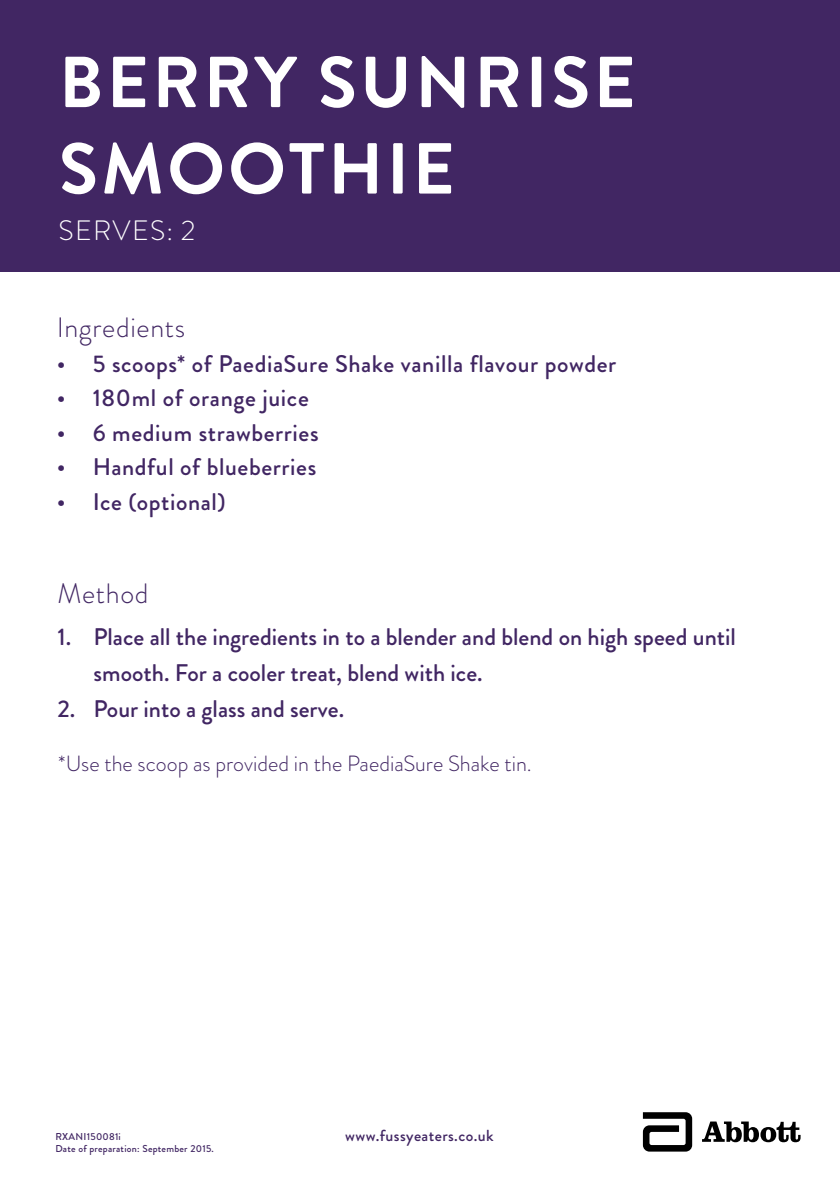
<style>
.page{position:relative;width:840px;height:1191px;background:#fff}
.page>*{position:absolute;margin:0;border:0;box-sizing:border-box;transform-origin:0 0}
.t1{font:700 72px/86.4px "Brandon Grotesque";letter-spacing:.045em;color:#fff}
.t2{font:300 28px "Brandon Grotesque";letter-spacing:.025em;color:#412663}
.t3{font:300 28px "Brandon Grotesque";letter-spacing:.045em;color:#fff}
.t4{font:500 24px/36px "Brandon Grotesque";letter-spacing:.015em;color:#412663}
.t5{font:300 22px "Brandon Grotesque";color:#412663}
.t6{font:500 16px "Brandon Grotesque";letter-spacing:.025em;color:#412663}
.t7{font:500 10px/12px "Brandon Grotesque";letter-spacing:.025em;color:#412663}
</style>
<div class="page">
<svg style="left:642px;top:1112px;width:49px;height:39px"></svg>
<svg style="left:702px;top:1121px;width:98px;height:21px"></svg>
<div style="left:0;top:0;width:839px;height:271px;background:#412663"></div>
<h1 class="t1" style="left:59px;top:40px;width:578px">BERRY SUNRISE<br>SMOOTHIE</h1>
<p class="t3" style="left:58px;top:211px;width:138px">SERVES: 2</p>
<p class="t2" style="left:57px;top:308px;width:130px">Ingredients</p>
<p class="t4" style="left:57px;top:346px;width:560px">• 5 scoops* of PaediaSure Shake vanilla flavour powder</p>
<p class="t4" style="left:57px;top:380px;width:253px">• 180ml of orange juice</p>
<p class="t4" style="left:57px;top:415px;width:263px">• 6 medium strawberries</p>
<p class="t4" style="left:57px;top:449px;width:261px">• Handful of blueberries</p>
<p class="t4" style="left:57px;top:484px;width:170px">• Ice (optional)</p>
<p class="t2" style="left:57px;top:574px;width:92px">Method</p>
<p class="t4" style="left:93px;top:619px;width:643px;text-indent:-36px">1. Place all the ingredients in to a blender and blend on high speed until smooth. For a cooler treat, blend with ice.</p>
<p class="t4" style="left:57px;top:691px;width:288px">2. Pour into a glass and serve.</p>
<p class="t5" style="left:58px;top:748px;width:474px">*Use the scoop as provided in the PaediaSure Shake tin.</p>
<p class="t7" style="left:55px;top:1131px;width:160px">RXANI150081i<br>Date of preparation: September 2015.</p>
<p class="t6" style="left:345px;top:1124px;width:150px">www.fussyeaters.co.uk</p>
</div>
